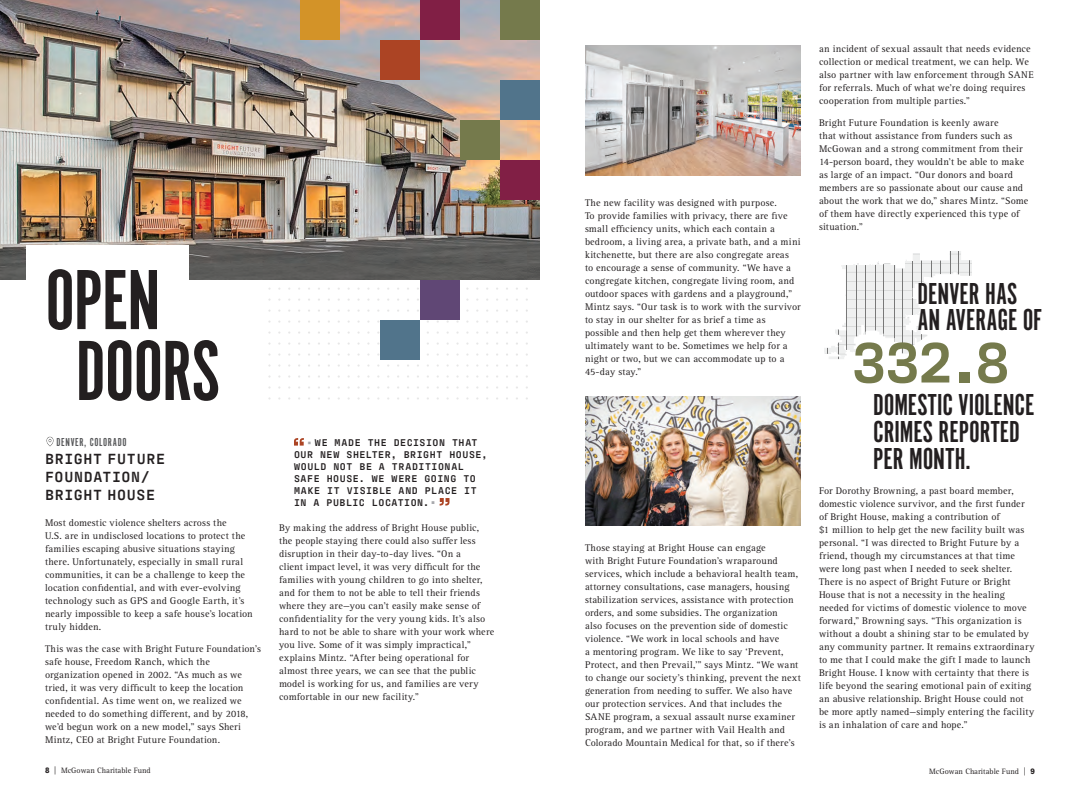
<style>
.page{position:relative;width:1080px;height:792px;background:#fff}
.page>*{position:absolute;margin:0;border:0;box-sizing:border-box;transform-origin:0 0}
.Chapter_Headline{font:88.6px "Alternate Got No 1 D";letter-spacing:-.015em;color:#231f20}
.Chapter_Headline-2{font:600 61.9px "Antarctican Mono";color:#757a4c}
.Body_Copy{font:31.5px/26.8px "Alternate Got No 1 D";color:#231f20}
.Charity_Name{font:600 15px/18px "Antarctican Mono";letter-spacing:.05em;color:#231f20}
.Location{font:12px "Alternate Got No 1 D";letter-spacing:.055em;color:#57585a}
.Body_Copy-2{font:10px/13px "Rotis Serif Pro";letter-spacing:.015em;color:#231f20}
.t1{font:600 10px/12px "Antarctican Mono";letter-spacing:.06em;color:#231f20}
.t2{font:8px "Rotis Serif Pro";color:#231f20}
.s1{font-size:9px;color:#a8a9ad}
.s2{color:#a8a9ad}
.s3{font-family:"Akzidenz Grotesk";font-weight:900}
</style>
<div class="page">
<svg style="left:824px;top:251px;width:148px;height:108px"></svg>
<img style="left:0;top:0;width:540px;height:280px">
<div style="left:26px;top:245px;width:162px;height:144px;background:#fff"></div>
<svg style="left:46px;top:437px;width:8px;height:9px"></svg>
<svg style="left:294px;top:438px;width:10px;height:8px"></svg>
<svg style="left:440px;top:498px;width:9px;height:8px"></svg>
<div style="left:420px;top:0;width:40px;height:40px;background:#811f45"></div>
<div style="left:500px;top:0;width:40px;height:40px;background:#757a4c"></div>
<svg style="left:496px;top:80px;width:44px;height:45px"></svg>
<div style="left:380px;top:40px;width:40px;height:40px;background:#ac4424"></div>
<div style="left:300px;top:0;width:40px;height:40px;background:#d39328"></div>
<svg style="left:417px;top:277px;width:43px;height:46px"></svg>
<svg style="left:377px;top:320px;width:43px;height:47px"></svg>
<svg style="left:456px;top:120px;width:44px;height:40px"></svg>
<svg style="left:496px;top:156px;width:44px;height:46px"></svg>
<img style="left:585px;top:396px;width:216px;height:130px">
<img style="left:585px;top:45px;width:216px;height:131px">
<p class="Body_Copy-2" style="left:819px;top:42px;width:216px">an incident of sexual assault that needs evidence collection or medical treatment, we can help. We also partner with law enforcement through SANE for referrals. Much of what we’re doing requires cooperation from multiple parties.”</p>
<p class="Body_Copy-2" style="left:819px;top:116px;width:211px">Bright Future Foundation is keenly aware<br>that without assistance from funders such as McGowan and a strong commitment from their 14-person board, they wouldn’t be able to make as large of an impact. “Our donors and board members are so passionate about our cause and about the work that we do,” shares Mintz. “Some of them have directly experienced this type of situation.”</p>
<p class="Body_Copy-2" style="left:585px;top:196px;width:217px">The new facility was designed with purpose.<br>To provide families with privacy, there are five small efficiency units, which each contain a bedroom, a living area, a private bath, and a mini kitchenette, but there are also congregate areas<br>to encourage a sense of community. “We have a congregate kitchen, congregate living room, and outdoor spaces with gardens and a playground,” Mintz says. “Our task is to work with the survivor to stay in our shelter for as brief a time as possible and then help get them wherever they ultimately want to be. Sometimes we help for a night or two, but we can accommodate up to a 45-day stay.”</p>
<p class="Chapter_Headline" style="left:45px;top:253px;width:117px">OPEN</p>
<p class="Chapter_Headline" style="left:76px;top:324px;width:146px">DOORS</p>
<p class="Chapter_Headline-2" style="left:851px;top:314px;width:162px">332.8</p>
<p class="Body_Copy" style="left:917px;top:281px;width:126px">DENVER HAS<br>AN AVERAGE OF</p>
<p class="Body_Copy" style="left:873px;top:392px;width:163px">DOMESTIC VIOLENCE<br>CRIMES REPORTED<br>PER MONTH.</p>
<p class="Location" style="left:57px;top:435px;width:72px">DENVER, COLORADO</p>
<p class="Charity_Name" style="left:45px;top:448px;width:122px">BRIGHT FUTURE<br>FOUNDATION/<br>BRIGHT HOUSE</p>
<p class="Body_Copy-2" style="left:45px;top:516px;width:209px">Most domestic violence shelters across the<br>U.S. are in undisclosed locations to protect the families escaping abusive situations staying there. Unfortunately, especially in small rural communities, it can be a challenge to keep the location confidential, and with ever-evolving technology such as GPS and Google Earth, it’s nearly impossible to keep a safe house’s location truly hidden.</p>
<p class="Body_Copy-2" style="left:45px;top:642px;width:217px">This was the case with Bright Future Foundation’s safe house, Freedom Ranch, which the organization opened in 2002. “As much as we tried, it was very difficult to keep the location confidential. As time went on, we realized we needed to do something different, and by 2018, we’d begun work on a new model,” says Sheri Mintz, CEO at Bright Future Foundation.</p>
<p class="t1" style="left:294px;top:435px;width:195px;text-indent:13px"><span class="s1">•</span> WE MADE THE DECISION THAT<br>OUR NEW SHELTER, BRIGHT HOUSE,<br>WOULD NOT BE A TRADITIONAL<br>SAFE HOUSE. WE WERE GOING TO<br>MAKE IT VISIBLE AND PLACE IT<br>IN A PUBLIC LOCATION.<span class="s2">•</span></p>
<p class="Body_Copy-2" style="left:279px;top:521px;width:217px">By making the address of Bright House public, the people staying there could also suffer less disruption in their day-to-day lives. “On a<br>client impact level, it was very difficult for the families with young children to go into shelter, and for them to not be able to tell their friends where they are—you can’t easily make sense of confidentiality for the very young kids. It’s also hard to not be able to share with your work where you live. Some of it was simply impractical,” explains Mintz. “After being operational for almost three years, we can see that the public model is working for us, and families are very comfortable in our new facility.”</p>
<p class="Body_Copy-2" style="left:819px;top:484px;width:217px">For Dorothy Browning, a past board member, domestic violence survivor, and the first funder of Bright House, making a contribution of<br>$1 million to help get the new facility built was personal. “I was directed to Bright Future by a friend, though my circumstances at that time were long past when I needed to seek shelter.<br>There is no aspect of Bright Future or Bright House that is not a necessity in the healing needed for victims of domestic violence to move forward,” Browning says. “This organization is without a doubt a shining star to be emulated by any community partner. It remains extraordinary to me that I could make the gift I made to launch Bright House. I know with certainty that there is life beyond the searing emotional pain of exiting an abusive relationship. Bright House could not be more aptly named—simply entering the facility is an inhalation of care and hope.”</p>
<p class="Body_Copy-2" style="left:585px;top:541px;width:217px">Those staying at Bright House can engage<br>with Bright Future Foundation’s wraparound services, which include a behavioral health team, attorney consultations, case managers, housing stabilization services, assistance with protection orders, and some subsidies. The organization<br>also focuses on the prevention side of domestic violence. “We work in local schools and have<br>a mentoring program. We like to say ‘Prevent, Protect, and then Prevail,’” says Mintz. “We want to change our society’s thinking, prevent the next generation from needing to suffer. We also have our protection services. And that includes the SANE program, a sexual assault nurse examiner program, and we partner with Vail Health and Colorado Mountain Medical for that, so if there’s</p>
<p class="t2" style="left:45px;top:766px;width:107px"><span class="s3">8</span> | McGowan Charitable Fund</p>
<p class="t2" style="left:929px;top:766px;width:107px">McGowan Charitable Fund | <span class="s3">9</span></p>
</div>
